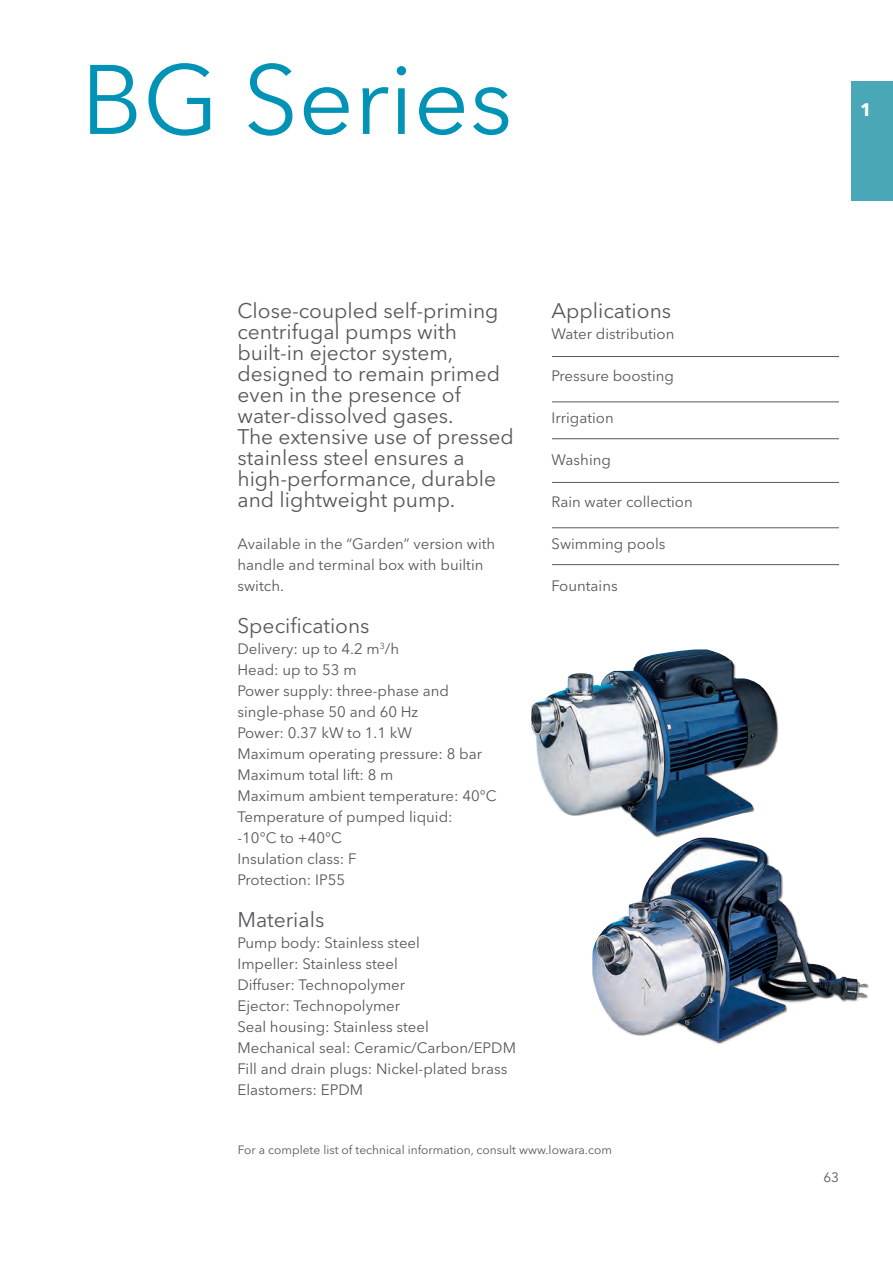
<style>
.page{position:relative;width:893px;height:1263px;background:#fff}
.page>*{position:absolute;margin:0;border:0;box-sizing:border-box;transform-origin:0 0}
.t1{font:97.5px "Avenir Next LT Pro";color:#0093b5}
.t2{font:21px/21px "Avenir Next LT Pro";color:#57585a}
.t3{font:700 18px "Avenir Next LT Pro";color:#fff}
.t4{font:15px/21px "Avenir Next LT Pro";color:#57585a}
.t5{font:13.5px "Avenir Next LT Pro";color:#57585a}
.t6{font:12px "Avenir Next LT Pro";color:#57585a}
</style>
<div class="page">
<div style="left:852px;top:81px;width:41px;height:119px;background:#4aa7b8"></div>
<hr style="left:552px;top:356px;width:287px;height:1px;background:#57585a">
<hr style="left:552px;top:482px;width:287px;height:1px;background:#57585a">
<hr style="left:552px;top:402px;width:287px;height:1px;background:#57585a">
<hr style="left:552px;top:527px;width:287px;height:1px;background:#57585a">
<hr style="left:552px;top:438px;width:287px;height:1px;background:#57585a">
<hr style="left:552px;top:564px;width:287px;height:1px;background:#57585a">
<img style="left:531px;top:649px;width:248px;height:188px">
<img style="left:592px;top:837px;width:277px;height:208px">
<h1 class="t1" style="left:81px;top:60px;width:433px">BG Series</h1>
<p class="t2" style="left:237px;top:302px;width:278px">Close-coupled self-priming centrifugal pumps with built-in ejector system, designed to remain primed even in the presence of water-dissolved gases.<br>The extensive use of pressed stainless steel ensures a high-performance, durable and lightweight pump.</p>
<p class="t4" style="left:237px;top:534px;width:259px">Available in the “Garden” version with handle and terminal box with builtin switch.</p>
<h2 class="t2" style="left:237px;top:617px;width:134px">Specifications</h2>
<p class="t4" style="left:237px;top:639px;width:261px">Delivery: up to 4.2 m<sup>3</sup>/h<br>Head: up to 53 m<br>Power supply: three-phase and single-phase 50 and 60 Hz<br>Power: 0.37 kW to 1.1 kW<br>Maximum operating pressure: 8 bar<br>Maximum total lift: 8 m<br>Maximum ambient temperature: 40°C<br>Temperature of pumped liquid:<br>-10°C to +40°C<br>Insulation class: F<br>Protection: IP55</p>
<h2 class="t2" style="left:237px;top:911px;width:88px">Materials</h2>
<p class="t4" style="left:237px;top:933px;width:280px">Pump body: Stainless steel<br>Impeller: Stainless steel<br>Diffuser: Technopolymer<br>Ejector: Technopolymer<br>Seal housing: Stainless steel<br>Mechanical seal: Ceramic/Carbon/EPDM<br>Fill and drain plugs: Nickel-plated brass<br>Elastomers: EPDM</p>
<h2 class="t2" style="left:551px;top:302px;width:121px">Applications</h2>
<p class="t4" style="left:551px;top:324px;width:124px">Water distribution</p>
<p class="t4" style="left:551px;top:366px;width:124px">Pressure boosting</p>
<p class="t4" style="left:551px;top:408px;width:64px">Irrigation</p>
<p class="t4" style="left:551px;top:450px;width:61px">Washing</p>
<p class="t4" style="left:551px;top:492px;width:143px">Rain water collection</p>
<p class="t4" style="left:551px;top:534px;width:115px">Swimming pools</p>
<p class="t4" style="left:551px;top:576px;width:68px">Fountains</p>
<p class="t6" style="left:238px;top:1145px;width:375px">For a complete list of technical information, consult www.lowara.com</p>
<p class="t3" style="left:860px;top:103px;width:13px">1</p>
<p class="t5" style="left:823px;top:1172px;width:17px">63</p>
</div>
